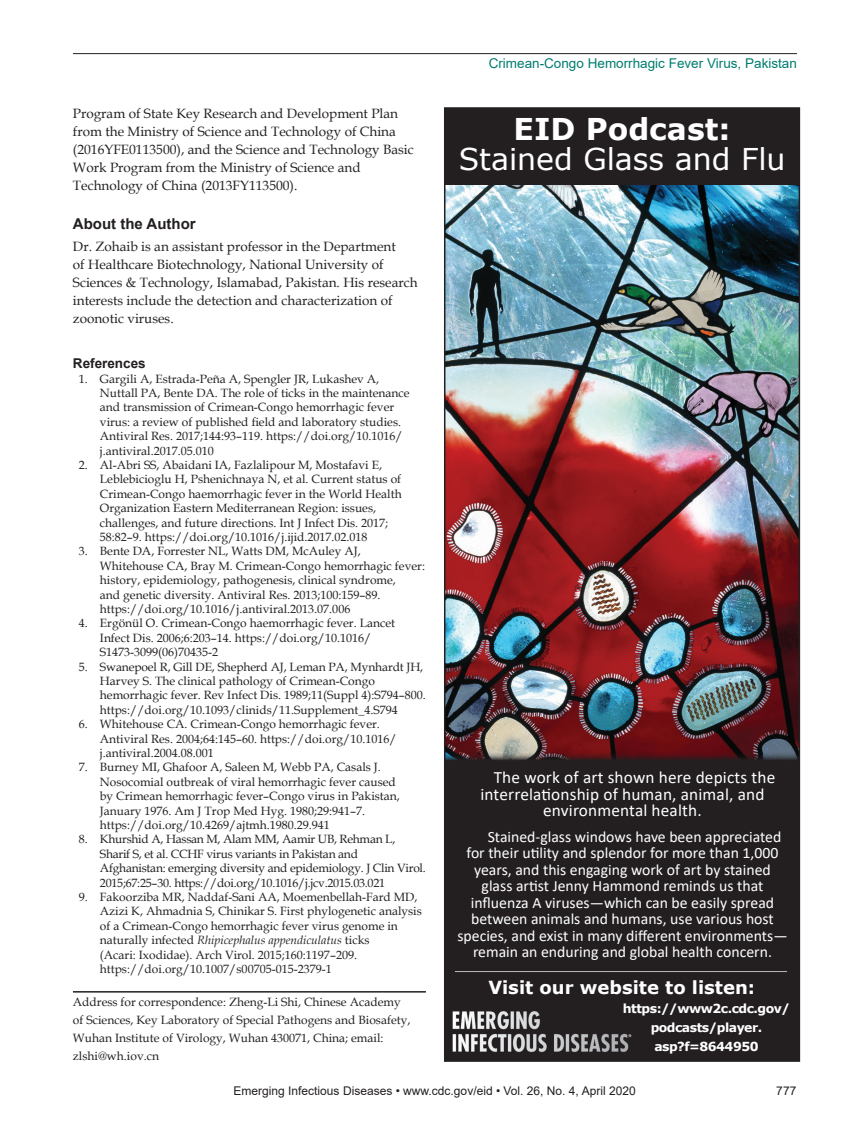
<style>
.page{position:relative;width:851px;height:1134px;background:#fff}
.page>*{position:absolute;margin:0;border:0;box-sizing:border-box;transform-origin:0 0}
.t1{font:30px "Verdana";color:#fff}
.t2{font:700 30px "Verdana";color:#fff}
.t3{font:700 18px "Verdana";color:#fff}
.Article_Title{font:17.25px "Calibri";letter-spacing:.01em;color:#fff}
.Article_Title-2{font:15.75px "Calibri";color:#fff}
.Bio_Head{font:700 15px "Arial";color:#231f20}
.Bio{font:13.5px/18px "Book Antiqua";color:#231f20}
.Acknowledgment{font:13.5px/18px "Book Antiqua";color:#231f20}
.Running_Head{font:13.5px "Arial";color:#007d70}
.Ref_Title{font:700 13.5px "Arial";color:#231f20}
.t4{font:700 12.45px/18.9px "Verdana";letter-spacing:-.04em;color:#fff;text-align:center}
.References{font:12px/14.4px "Book Antiqua";color:#231f20}
.References-2{font:12px/14.4px "Book Antiqua";letter-spacing:-.02em;color:#231f20}
.Correspondence{font:12px/18px "Book Antiqua";color:#231f20}
.t5{font:12px "Arial";color:#231f20}
.s1{font-style:italic}
</style>
<div class="page">
<hr style="left:73px;top:53px;width:723px;height:1px;background:#231f20">
<hr style="left:73px;top:991px;width:353px;height:2px;background:#231f20">
<img style="left:447px;top:185px;width:350px;height:567px">
<div style="left:444px;top:108px;width:356px;height:77px;background:#231f20"></div>
<div style="left:444px;top:752px;width:355px;height:309px;background:#231f20"></div>
<img style="left:452px;top:1011px;width:180px;height:41px">
<hr style="left:454px;top:970px;width:334px;height:3px;background:#231f20;opacity:.75">
<p class="Running_Head" style="left:488px;top:54px;width:310px">Crimean-Congo Hemorrhagic Fever Virus, Pakistan</p>
<p class="Acknowledgment" style="left:73px;top:104px;width:342px">Program of State Key Research and Development Plan from the Ministry of Science and Technology of China (2016YFE0113500), and the Science and Technology Basic Work Program from the Ministry of Science and Technology of China (2013FY113500).</p>
<p class="Bio_Head" style="left:73px;top:213px;width:124px">About the Author</p>
<p class="Bio" style="left:73px;top:237px;width:346px">Dr. Zohaib is an assistant professor in the Department<br>of Healthcare Biotechnology, National University of Sciences &amp; Technology, Islamabad, Pakistan. His research interests include the detection and characterization of zoonotic viruses.</p>
<p class="Ref_Title" style="left:73px;top:354px;width:74px">References</p>
<p class="References" style="left:100px;top:371px;width:311px;text-indent:-21px">1. Gargili A, Estrada-Peña A, Spengler JR, Lukashev A, Nuttall PA, Bente DA. The role of ticks in the maintenance and transmission of Crimean-Congo hemorrhagic fever virus: a review of published field and laboratory studies.<br>Antiviral Res. 2017;144:93–119. https://doi.org/10.1016/ j.antiviral.2017.05.010</p>
<p class="References" style="left:100px;top:458px;width:303px;text-indent:-21px">2. Al-Abri SS, Abaidani IA, Fazlalipour M, Mostafavi E, Leblebicioglu H, Pshenichnaya N, et al. Current status of Crimean-Congo haemorrhagic fever in the World Health Organization Eastern Mediterranean Region: issues, challenges, and future directions. Int J Infect Dis. 2017; 58:82–9. https://doi.org/10.1016/j.ijid.2017.02.018</p>
<p class="References" style="left:100px;top:544px;width:326px;text-indent:-21px">3. Bente DA, Forrester NL, Watts DM, McAuley AJ, Whitehouse CA, Bray M. Crimean-Congo hemorrhagic fever: history, epidemiology, pathogenesis, clinical syndrome,<br>and genetic diversity. Antiviral Res. 2013;100:159–89. https://doi.org/10.1016/j.antiviral.2013.07.006</p>
<p class="References" style="left:100px;top:616px;width:296px;text-indent:-21px">4. Ergönül O. Crimean-Congo haemorrhagic fever. Lancet<br>Infect Dis. 2006;6:203–14. https://doi.org/10.1016/<br>S1473-3099(06)70435-2</p>
<p class="References" style="left:100px;top:659px;width:327px;text-indent:-21px">5. Swanepoel R, Gill DE, Shepherd AJ, Leman PA, Mynhardt JH, Harvey S. The clinical pathology of Crimean-Congo hemorrhagic fever. Rev Infect Dis. 1989;11(Suppl 4):S794–800. https://doi.org/10.1093/clinids/11.Supplement_4.S794</p>
<p class="References" style="left:100px;top:717px;width:298px;text-indent:-21px">6. Whitehouse CA. Crimean-Congo hemorrhagic fever.<br>Antiviral Res. 2004;64:145–60. https://doi.org/10.1016/ j.antiviral.2004.08.001</p>
<p class="References" style="left:100px;top:760px;width:301px;text-indent:-21px">7. Burney MI, Ghafoor A, Saleen M, Webb PA, Casals J.<br>Nosocomial outbreak of viral hemorrhagic fever caused by Crimean hemorrhagic fever–Congo virus in Pakistan, January 1976. Am J Trop Med Hyg. 1980;29:941–7. https://doi.org/10.4269/ajtmh.1980.29.941</p>
<p class="References-2" style="left:100px;top:832px;width:327px;text-indent:-21px">8. Khurshid A, Hassan M, Alam MM, Aamir UB, Rehman L, Sharif S, et al. CCHF virus variants in Pakistan and Afghanistan: emerging diversity and epidemiology. J Clin Virol.<br>2015;67:25–30. https://doi.org/10.1016/j.jcv.2015.03.021</p>
<p class="References" style="left:100px;top:890px;width:323px;text-indent:-21px">9. Fakoorziba MR, Naddaf-Sani AA, Moemenbellah-Fard MD, Azizi K, Ahmadnia S, Chinikar S. First phylogenetic analysis of a Crimean-Congo hemorrhagic fever virus genome in naturally infected <span class="s1">Rhipicephalus appendiculatus</span> ticks<br>(Acari: Ixodidae). Arch Virol. 2015;160:1197–209. https://doi.org/10.1007/s00705-015-2379-1</p>
<p class="Correspondence" style="left:73px;top:993px;width:339px">Address for correspondence: Zheng-Li Shi, Chinese Academy of Sciences, Key Laboratory of Special Pathogens and Biosafety, Wuhan Institute of Virology, Wuhan 430071, China; email: zlshi@wh.iov.cn</p>
<p class="t5" style="left:233px;top:1083px;width:403px">Emerging Infectious Diseases • www.cdc.gov/eid • Vol. 26, No. 4, April 2020</p>
<p class="t5" style="left:776px;top:1083px;width:22px">777</p>
<p class="t2" style="left:513px;top:107px;width:218px">EID Podcast:</p>
<p class="t1" style="left:458px;top:139px;width:328px">Stained Glass and Flu</p>
<p class="Article_Title" style="left:493px;top:766px;width:283px">The work of art shown here depicts the</p>
<p class="Article_Title" style="left:480px;top:782px;width:285px">interrelationship of human, animal, and</p>
<p class="Article_Title" style="left:543px;top:799px;width:160px">environmental health.</p>
<p class="Article_Title-2" style="left:487px;top:826px;width:295px">Stained-glass windows have been appreciated</p>
<p class="Article_Title-2" style="left:466px;top:842px;width:313px">for their utility and splendor for more than 1,000</p>
<p class="Article_Title-2" style="left:474px;top:859px;width:298px">years, and this engaging work of art by stained</p>
<p class="Article_Title-2" style="left:481px;top:875px;width:283px">glass artist Jenny Hammond reminds us that</p>
<p class="Article_Title-2" style="left:471px;top:892px;width:305px">influenza A viruses—which can be easily spread</p>
<p class="Article_Title-2" style="left:471px;top:908px;width:304px">between animals and humans, use various host</p>
<p class="Article_Title-2" style="left:457px;top:925px;width:332px">species, and exist in many different environments—</p>
<p class="Article_Title-2" style="left:473px;top:941px;width:300px">remain an enduring and global health concern.</p>
<p class="t3" style="left:488px;top:974px;width:268px">Visit our website to listen:</p>
<p class="t4" style="left:623px;top:998px;width:169px">https://www2c.cdc.gov/ podcasts/player. asp?f=8644950</p>
</div>
